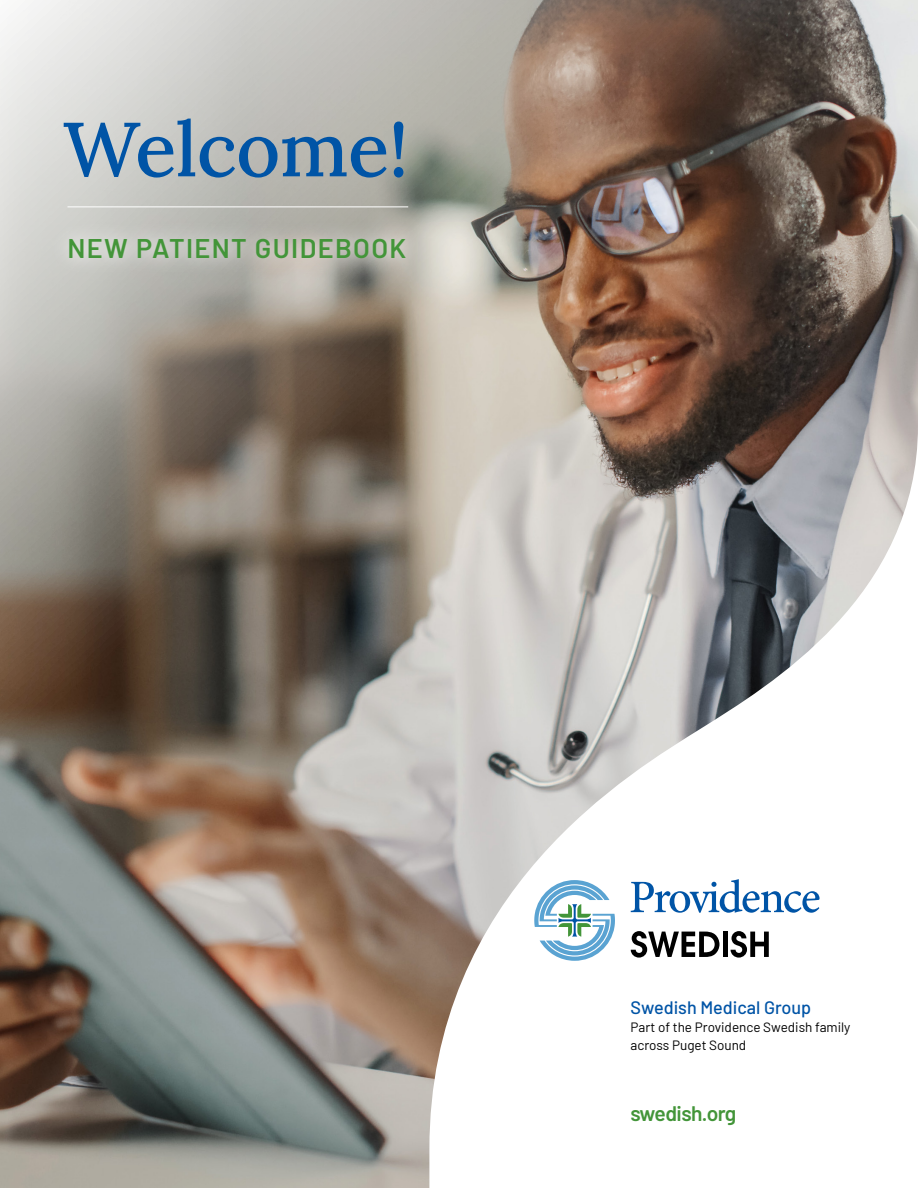
<style>
.page{position:relative;width:918px;height:1188px;background:#fff}
.page>*{position:absolute;margin:0;border:0;box-sizing:border-box;transform-origin:0 0}
.t1{font:500 76.5px "Lora";letter-spacing:-.01em;color:#0054a6}
.t2{font:600 27px "Barlow";letter-spacing:.05em;color:#439539}
.t3{font:600 21px "Barlow";letter-spacing:-.025em;color:#439539}
.t4{font:500 18px "Barlow";color:#0054a6}
.t5{font:13.5px/18px "Barlow";color:#000}
</style>
<div class="page">
<img style="left:0;top:0;width:918px;height:1188px">
<svg style="left:429px;top:343px;width:489px;height:845px"></svg>
<svg style="left:631px;top:931px;width:88px;height:27px"></svg>
<hr style="left:723px;top:932px;width:4px;height:25px;background:#000">
<svg style="left:731px;top:931px;width:38px;height:27px"></svg>
<svg style="left:534px;top:880px;width:81px;height:81px"></svg>
<svg style="left:631px;top:879px;width:189px;height:34px"></svg>
<svg style="left:51px;top:221px;width:371px;height:55px;background:#bfbdb7"></svg>
<hr style="left:68px;top:207px;width:340px;height:1px;background:#fff">
<h1 class="t1" style="left:63px;top:91px;width:347px">Welcome!</h1>
<h2 class="t2" style="left:68px;top:228px;width:340px">NEW PATIENT GUIDEBOOK</h2>
<h3 class="t4" style="left:631px;top:995px;width:182px">Swedish Medical Group</h3>
<p class="t5" style="left:631px;top:1017px;width:222px">Part of the Providence Swedish family across Puget Sound</p>
<h3 class="t3" style="left:631px;top:1098px;width:107px">swedish.org</h3>
</div>
